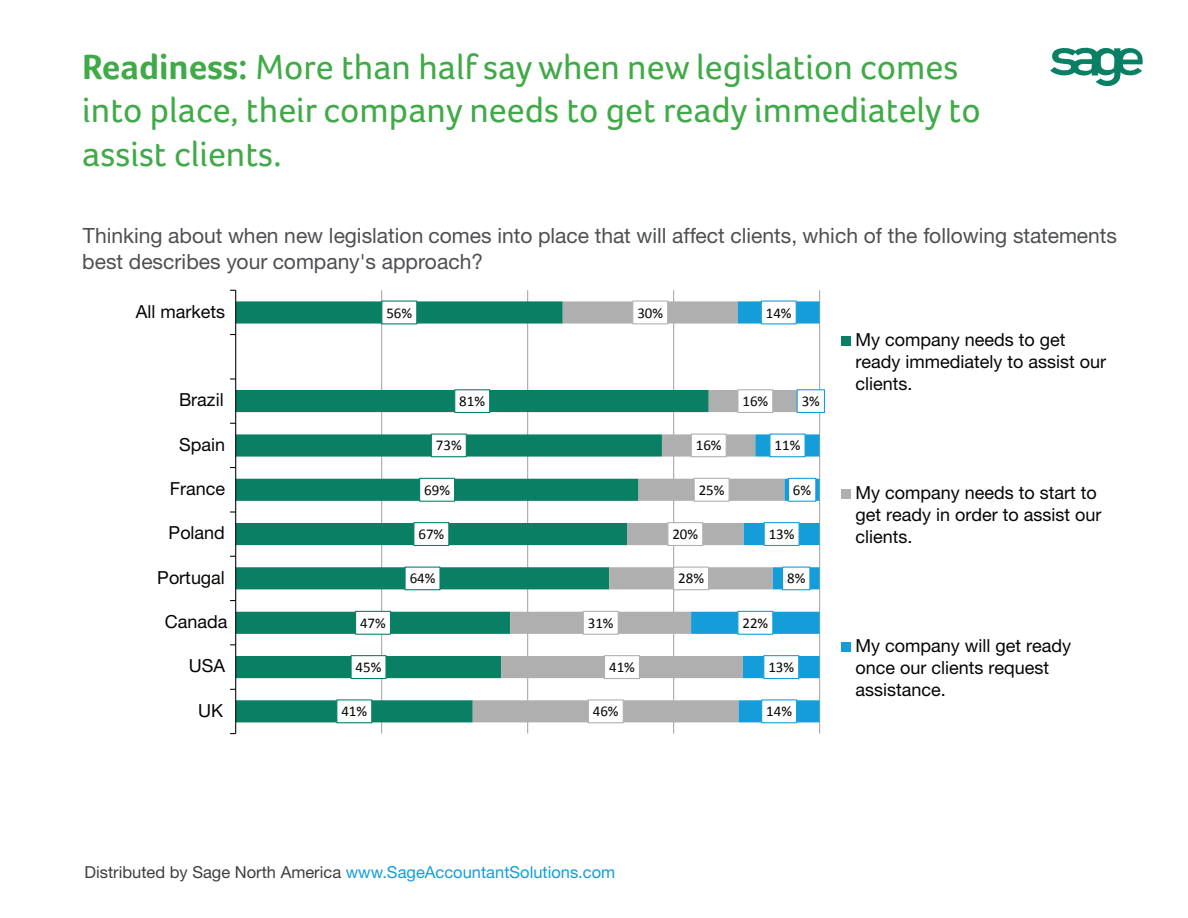
<style>
.page{position:relative;width:1188px;height:918px;background:#fff}
.page>*{position:absolute;margin:0;border:0;box-sizing:border-box;transform-origin:0 0}
.t1{font:36px/43.2px "Foco";color:#41aa48}
.t2{font:21px/25.8px "Helvetica Neue LT Std";color:#4d4f53}
.t3{font:18px/22px "Helvetica Neue LT Std";color:#050504}
.t4{font:16.5px "Helvetica Neue";color:#149dd9}
.t5{font:15px "Calibri";color:#050504}
.s1{font-weight:700}
.s2{color:#3e3e3f}
</style>
<div class="page">
<svg style="left:1050px;top:47px;width:93px;height:40px"></svg>
<hr style="left:819px;top:290px;width:1px;height:444px;background:#a6a6a5">
<hr style="left:673px;top:290px;width:1px;height:444px;background:#a6a6a5">
<hr style="left:527px;top:290px;width:1px;height:444px;background:#a6a6a5">
<hr style="left:381px;top:290px;width:1px;height:444px;background:#a6a6a5">
<svg style="left:236px;top:301px;width:237px;height:421px"></svg>
<svg style="left:473px;top:301px;width:218px;height:421px"></svg>
<svg style="left:691px;top:301px;width:129px;height:421px"></svg>
<hr style="left:235px;top:290px;width:1px;height:444px;background:#050504">
<svg style="left:230px;top:511px;width:6px;height:2px"></svg>
<svg style="left:230px;top:378px;width:6px;height:2px"></svg>
<div style="left:381px;top:301px;width:36px;height:23px;background:#fff;border:1px solid #097f63"></div>
<div style="left:454px;top:389px;width:36px;height:24px;background:#fff;border:1px solid #097f63"></div>
<div style="left:431px;top:434px;width:36px;height:23px;background:#fff;border:1px solid #097f63"></div>
<div style="left:419px;top:478px;width:36px;height:24px;background:#fff;border:1px solid #097f63"></div>
<div style="left:413px;top:522px;width:36px;height:24px;background:#fff;border:1px solid #097f63"></div>
<div style="left:405px;top:567px;width:36px;height:23px;background:#fff;border:1px solid #097f63"></div>
<div style="left:355px;top:611px;width:36px;height:24px;background:#fff;border:1px solid #097f63"></div>
<div style="left:351px;top:655px;width:36px;height:24px;background:#fff;border:1px solid #097f63"></div>
<div style="left:336px;top:699px;width:36px;height:24px;background:#fff;border:1px solid #097f63"></div>
<div style="left:632px;top:301px;width:36px;height:23px;background:#fff;border:1px solid #afafaf"></div>
<div style="left:737px;top:389px;width:36px;height:24px;background:#fff;border:1px solid #afafaf"></div>
<div style="left:691px;top:434px;width:36px;height:23px;background:#fff;border:1px solid #afafaf"></div>
<div style="left:694px;top:478px;width:36px;height:24px;background:#fff;border:1px solid #afafaf"></div>
<div style="left:667px;top:522px;width:36px;height:24px;background:#fff;border:1px solid #afafaf"></div>
<div style="left:673px;top:567px;width:36px;height:23px;background:#fff;border:1px solid #afafaf"></div>
<div style="left:583px;top:611px;width:36px;height:24px;background:#fff;border:1px solid #afafaf"></div>
<div style="left:604px;top:655px;width:36px;height:24px;background:#fff;border:1px solid #afafaf"></div>
<div style="left:588px;top:699px;width:36px;height:24px;background:#fff;border:1px solid #afafaf"></div>
<div style="left:761px;top:301px;width:36px;height:23px;background:#fff;border:1px solid #149dd9"></div>
<div style="left:797px;top:389px;width:28px;height:24px;background:#fff;border:1px solid #149dd9"></div>
<div style="left:769px;top:434px;width:37px;height:23px;background:#fff;border:1px solid #149dd9"></div>
<div style="left:788px;top:478px;width:28px;height:24px;background:#fff;border:1px solid #149dd9"></div>
<div style="left:764px;top:522px;width:36px;height:24px;background:#fff;border:1px solid #149dd9"></div>
<div style="left:782px;top:567px;width:28px;height:23px;background:#fff;border:1px solid #149dd9"></div>
<div style="left:737px;top:611px;width:36px;height:24px;background:#fff;border:1px solid #149dd9"></div>
<div style="left:763px;top:655px;width:36px;height:24px;background:#fff;border:1px solid #149dd9"></div>
<div style="left:761px;top:699px;width:36px;height:24px;background:#fff;border:1px solid #149dd9"></div>
<div style="left:841px;top:336px;width:10px;height:10px;background:#097f63"></div>
<div style="left:841px;top:489px;width:10px;height:10px;background:#afafaf"></div>
<div style="left:841px;top:642px;width:10px;height:10px;background:#149dd9"></div>
<h1 class="t1" style="left:82px;top:45px;width:900px"><span class="s1">Readiness:</span> More than half say when new legislation comes into place, their company needs to get ready immediately to assist clients.</h1>
<p class="t2" style="left:82px;top:223px;width:1036px">Thinking about when new legislation comes into place that will affect clients, which of the following statements best describes your company's approach?</p>
<p class="t3" style="left:136px;top:300px;width:91px">All markets</p>
<p class="t3" style="left:179px;top:389px;width:46px">Brazil</p>
<p class="t3" style="left:179px;top:433px;width:47px">Spain</p>
<p class="t3" style="left:170px;top:477px;width:57px">France</p>
<p class="t3" style="left:169px;top:522px;width:58px">Poland</p>
<p class="t3" style="left:157px;top:566px;width:69px">Portugal</p>
<p class="t3" style="left:165px;top:610px;width:64px">Canada</p>
<p class="t3" style="left:189px;top:655px;width:38px">USA</p>
<p class="t3" style="left:198px;top:699px;width:26px">UK</p>
<p class="t5" style="left:386px;top:303px;width:27px">56%</p>
<p class="t5" style="left:360px;top:613px;width:27px">47%</p>
<p class="t5" style="left:356px;top:658px;width:27px">45%</p>
<p class="t5" style="left:341px;top:702px;width:27px">41%</p>
<p class="t5" style="left:459px;top:392px;width:27px">81%</p>
<p class="t5" style="left:436px;top:436px;width:27px">73%</p>
<p class="t5" style="left:424px;top:480px;width:27px">69%</p>
<p class="t5" style="left:418px;top:525px;width:27px">67%</p>
<p class="t5" style="left:410px;top:569px;width:27px">64%</p>
<p class="t5" style="left:637px;top:303px;width:27px">30%</p>
<p class="t5" style="left:766px;top:303px;width:27px">14%</p>
<p class="t5" style="left:588px;top:613px;width:27px">31%</p>
<p class="t5" style="left:609px;top:658px;width:27px">41%</p>
<p class="t5" style="left:593px;top:702px;width:27px">46%</p>
<p class="t5" style="left:696px;top:436px;width:27px">16%</p>
<p class="t5" style="left:699px;top:480px;width:27px">25%</p>
<p class="t5" style="left:672px;top:525px;width:27px">20%</p>
<p class="t5" style="left:678px;top:569px;width:27px">28%</p>
<p class="t5" style="left:742px;top:392px;width:27px">16%</p>
<p class="t5" style="left:802px;top:392px;width:20px">3%</p>
<p class="t5" style="left:775px;top:436px;width:27px">11%</p>
<p class="t5" style="left:793px;top:480px;width:20px">6%</p>
<p class="t5" style="left:769px;top:525px;width:27px">13%</p>
<p class="t5" style="left:787px;top:569px;width:20px">8%</p>
<p class="t5" style="left:742px;top:613px;width:27px">22%</p>
<p class="t5" style="left:768px;top:658px;width:27px">13%</p>
<p class="t5" style="left:766px;top:702px;width:27px">14%</p>
<p class="t3" style="left:856px;top:328px;width:252px">My company needs to get ready immediately to assist our clients.</p>
<p class="t3" style="left:856px;top:481px;width:247px">My company needs to start to get ready in order to assist our clients.</p>
<p class="t3" style="left:856px;top:634px;width:217px">My company will get ready once our clients request assistance.</p>
<p class="t4" style="left:85px;top:863px;width:532px"><span class="s2">Distributed by Sage North America</span> www.SageAccountantSolutions.com</p>
</div>
